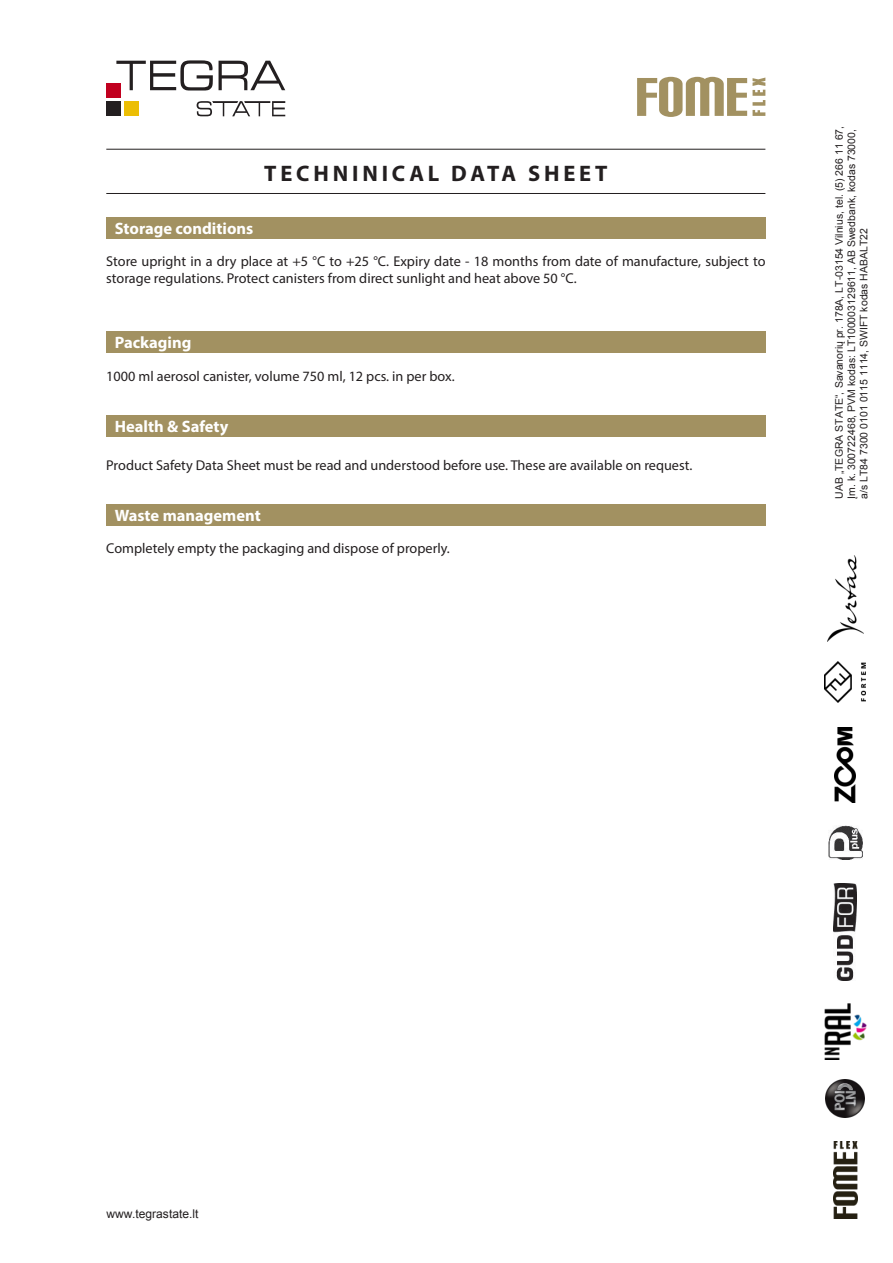
<style>
.page{position:relative;width:893px;height:1263px;background:#fff}
.page>*{position:absolute;margin:0;border:0;box-sizing:border-box;transform-origin:0 0}
.t1{font:700 22.5px "Myriad Pro";letter-spacing:.17em;color:#231f20}
.t2{font:700 16.5px "Myriad Pro";color:#fff}
.t3{font:14.25px/17.1px "Myriad Pro";color:#231f20}
.t4{font:12px "Arial";letter-spacing:-.005em;color:#231f20}
.t5{font:10.5px/12.3px "Arial";color:#231f20}
</style>
<div class="page">
<img style="left:827px;top:555px;width:36px;height:87px">
<img style="left:825px;top:661px;width:41px;height:41px">
<img style="left:834px;top:883px;width:22px;height:98px">
<div style="left:107px;top:83px;width:14px;height:15px;background:#c1001f"></div>
<div style="left:124px;top:101px;width:14px;height:15px;background:#ecbe04"></div>
<div style="left:107px;top:101px;width:14px;height:15px;background:#231f20"></div>
<svg style="left:116px;top:60px;width:169px;height:30px"></svg>
<svg style="left:197px;top:101px;width:88px;height:15px"></svg>
<img style="left:833px;top:1141px;width:24px;height:78px">
<img style="left:826px;top:1079px;width:38px;height:38px">
<img style="left:834px;top:727px;width:22px;height:76px">
<img style="left:824px;top:1004px;width:42px;height:55px">
<img style="left:828px;top:825px;width:34px;height:34px">
<div style="left:106px;top:415px;width:659px;height:22px;background:#a29161"></div>
<div style="left:106px;top:217px;width:659px;height:21px;background:#a29161"></div>
<div style="left:106px;top:504px;width:659px;height:21px;background:#a29161"></div>
<div style="left:106px;top:332px;width:659px;height:21px;background:#a29161"></div>
<hr style="left:106px;top:193px;width:659px;height:1px;background:#231f20">
<hr style="left:106px;top:149px;width:659px;height:1px;background:#231f20">
<svg style="left:637px;top:77px;width:128px;height:40px"></svg>
<p class="t1" style="left:264px;top:158px;width:345px">TECHNINICAL DATA SHEET</p>
<p class="t2" style="left:115px;top:217px;width:140px">Storage conditions</p>
<p class="t3" style="left:106px;top:252px;width:661px">Store upright in a dry place at +5 °C to +25 °C. Expiry date - 18 months from date of manufacture, subject to storage regulations. Protect canisters from direct sunlight and heat above 50 °C.</p>
<p class="t2" style="left:115px;top:332px;width:78px">Packaging</p>
<p class="t3" style="left:106px;top:367px;width:350px">1000 ml aerosol canister, volume 750 ml, 12 pcs. in per box.</p>
<p class="t2" style="left:115px;top:415px;width:115px">Health &amp; Safety</p>
<p class="t3" style="left:106px;top:456px;width:588px">Product Safety Data Sheet must be read and understood before use. These are available on request.</p>
<p class="t2" style="left:115px;top:504px;width:148px">Waste management</p>
<p class="t3" style="left:106px;top:539px;width:345px">Completely empty the packaging and dispose of properly.</p>
<p class="t5" style="left:833px;top:499px;width:374px;rotate:-90deg">UAB „TEGRA STATE“, Savanorių pr. 178A, LT-03154 Vilnius, tel. (5) 266 11 67,<br>Įm. k. 300722468, PVM kodas: LT100003129611, AB Swedbank, kodas 73000, a/s LT84 7300 0101 0115 1114, SWIFT kodas HABALT22</p>
<p class="t4" style="left:106px;top:1206px;width:94px">www.tegrastate.lt</p>
</div>
